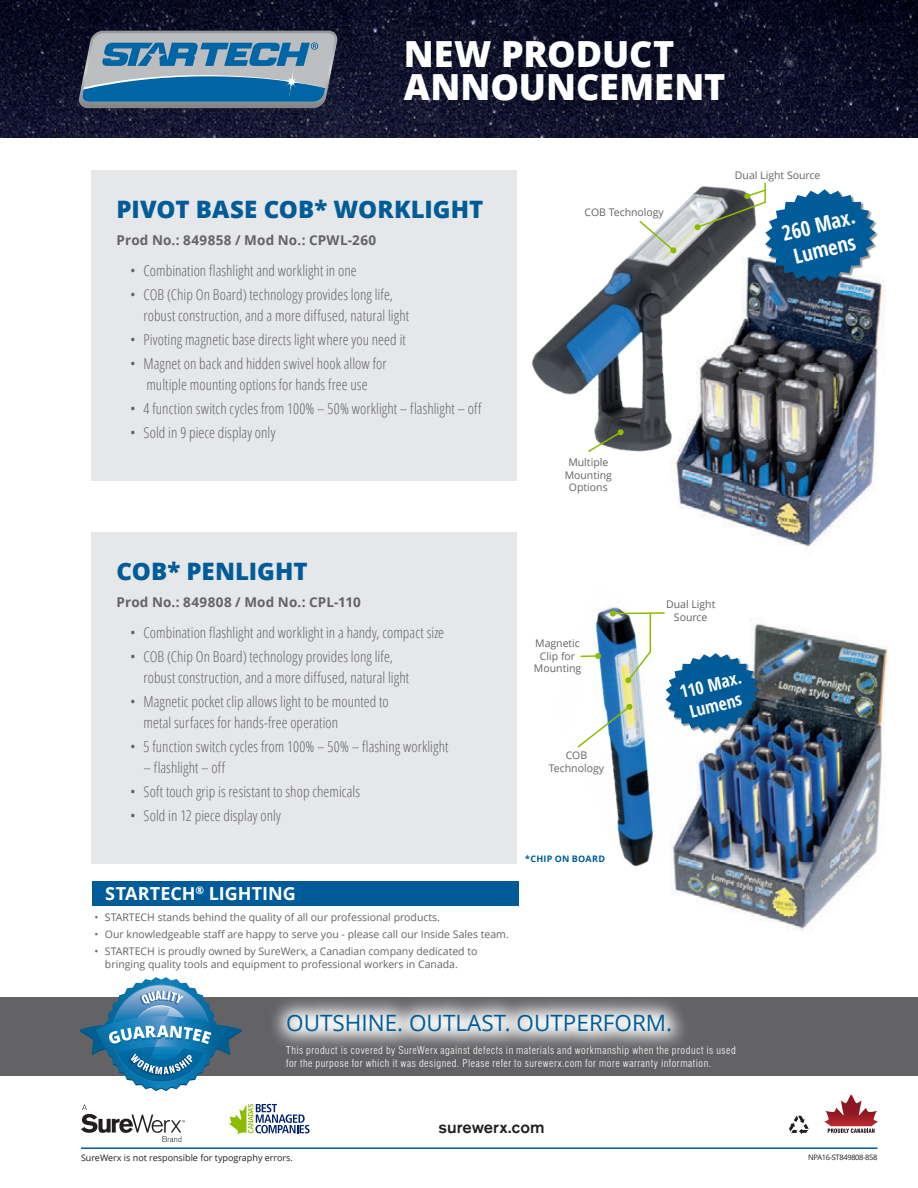
<style>
.page{position:relative;width:918px;height:1188px;background:#fff}
.page>*{position:absolute;margin:0;border:0;box-sizing:border-box;transform-origin:0 0}
.t1{font:800 36px/33px "Open Sans";color:#fff}
.Product_Name{font:800 24px "Open Sans";color:#005c98}
.t2{font:22.5px "Open Sans";color:#005c98}
.t3{font:700 condensed 20.85px/24.9px "Open Sans";color:#fff}
.t4{font:700 18px "Open Sans";color:#fff}
.t5{font:700 condensed 17.55px/21.1px "Open Sans";color:#fff}
.t6{font:500 16.5px "Akzidenz Grotesk Std";letter-spacing:.005em;color:#231f20}
.t7{font:300 condensed 15px/21px "Open Sans";letter-spacing:.005em;color:#636366}
.Callout{font:700 13.5px "Open Sans";letter-spacing:.015em;color:#636366}
.Professional_Blurb{font:10.5px/12.6px "Open Sans";color:#636366}
.t8{font:300 condensed 10.5px/13.5px "Swiss 721 BT";letter-spacing:.05em;color:#fff}
.Callout-2{font:10.5px/12.6px "Open Sans";color:#636366;text-align:center}
.t9{font:9px "Open Sans";color:#231f20}
.Product_Name-2{font:700 9px "Open Sans";letter-spacing:.03em;color:#005c98}
.t10{font:300 7.95px "Akzidenz Grotesk Std";color:#231f20}
.t11{font:7.5px "Open Sans";letter-spacing:-.045em;color:#231f20}
</style>
<div class="page">
<img style="left:0;top:0;width:918px;height:137px">
<div style="left:0;top:997px;width:918px;height:79px;background:#636366"></div>
<hr style="left:81px;top:1147px;width:797px;height:2px;background:#005c98">
<svg style="left:824px;top:1095px;width:54px;height:38px"></svg>
<svg style="left:81px;top:1105px;width:104px;height:37px"></svg>
<svg style="left:79px;top:977px;width:163px;height:114px"></svg>
<svg style="left:229px;top:1104px;width:81px;height:30px"></svg>
<svg style="left:788px;top:1115px;width:21px;height:19px"></svg>
<svg style="left:78px;top:31px;width:260px;height:77px"></svg>
<div style="left:92px;top:170px;width:426px;height:311px;background:#e6e7e9"></div>
<div style="left:92px;top:532px;width:426px;height:332px;background:#e6e7e9"></div>
<svg style="left:273px;top:999px;width:411px;height:48px"></svg>
<img style="left:674px;top:282px;width:211px;height:265px">
<div style="left:766px;top:190px;width:113px;height:95px;background:#231f20;opacity:.5"></div>
<img style="left:531px;top:193px;width:234px;height:278px">
<svg style="left:586px;top:429px;width:38px;height:25px"></svg>
<svg style="left:638px;top:219px;width:39px;height:35px"></svg>
<svg style="left:694px;top:182px;width:182px;height:100px"></svg>
<div style="left:92px;top:881px;width:426px;height:25px;background:#005c98"></div>
<img style="left:671px;top:617px;width:217px;height:314px">
<img style="left:605px;top:607px;width:123px;height:264px">
<div style="left:666px;top:653px;width:95px;height:81px;background:#231f20;opacity:.5"></div>
<svg style="left:577px;top:610px;width:182px;height:139px"></svg>
<h1 class="t1" style="left:404px;top:38px;width:323px">NEW PRODUCT<br>ANNOUNCEMENT</h1>
<p class="Product_Name" style="left:117px;top:196px;width:368px">PIVOT BASE COB* WORKLIGHT</p>
<p class="Callout" style="left:117px;top:233px;width:261px">Prod No.: 849858 / Mod No.: CPWL-260</p>
<p class="t7" style="left:130px;top:261px;width:228px">• Combination flashlight and worklight in one</p>
<p class="t7" style="left:144px;top:285px;width:267px;text-indent:-14px">• COB (Chip On Board) technology provides long life, robust construction, and a more diffused, natural light</p>
<p class="t7" style="left:130px;top:330px;width:277px">• Pivoting magnetic base directs light where you need it</p>
<p class="t7" style="left:130px;top:354px;width:258px;text-align:center">• Magnet on back and hidden swivel hook allow for multiple mounting options for hands free use</p>
<p class="t7" style="left:130px;top:399px;width:353px">• 4 function switch cycles from 100% – 50% worklight – flashlight – off</p>
<p class="t7" style="left:130px;top:423px;width:147px">• Sold in 9 piece display only</p>
<p class="Callout-2" style="left:585px;top:206px;width:81px">COB Technology</p>
<p class="Callout-2" style="left:735px;top:169px;width:87px">Dual Light Source</p>
<p class="t3" style="left:779px;top:222px;width:76px;rotate:-14deg">260 Max.<br>Lumens</p>
<p class="Callout-2" style="left:565px;top:456px;width:49px">Multiple<br>Mounting<br>Options</p>
<p class="Product_Name" style="left:117px;top:558px;width:193px">COB* PENLIGHT</p>
<p class="Callout" style="left:117px;top:595px;width:246px">Prod No.: 849808 / Mod No.: CPL-110</p>
<p class="t7" style="left:130px;top:622px;width:316px">• Combination flashlight and worklight in a handy, compact size</p>
<p class="t7" style="left:144px;top:646px;width:267px;text-indent:-14px">• COB (Chip On Board) technology provides long life, robust construction, and a more diffused, natural light</p>
<p class="t7" style="left:144px;top:691px;width:247px;text-indent:-14px">• Magnetic pocket clip allows light to be mounted to metal surfaces for hands-free operation</p>
<p class="t7" style="left:130px;top:736px;width:320px">• 5 function switch cycles from 100% – 50% – flashing worklight</p>
<p class="t7" style="left:144px;top:757px;width:83px">– flashlight – off</p>
<p class="t7" style="left:130px;top:781px;width:232px">• Soft touch grip is resistant to shop chemicals</p>
<p class="t7" style="left:130px;top:805px;width:152px">• Sold in 12 piece display only</p>
<p class="t4" style="left:105px;top:883px;width:192px">STARTECH<sup>®</sup> LIGHTING</p>
<p class="Professional_Blurb" style="left:94px;top:911px;width:347px">• STARTECH stands behind the quality of all our professional products.</p>
<p class="Professional_Blurb" style="left:94px;top:928px;width:416px">• Our knowledgeable staff are happy to serve you - please call our Inside Sales team.</p>
<p class="Professional_Blurb" style="left:105px;top:945px;width:374px;text-indent:-11px">• STARTECH is proudly owned by SureWerx, a Canadian company dedicated to bringing quality tools and equipment to professional workers in Canada.</p>
<p class="t10" style="left:398px;top:930px;width:7px">A</p>
<p class="Callout-2" style="left:534px;top:637px;width:49px">Magnetic<br>Clip for<br>Mounting</p>
<p class="Callout-2" style="left:549px;top:749px;width:57px">COB<br>Technology</p>
<p class="Product_Name-2" style="left:525px;top:854px;width:81px">*CHIP ON BOARD</p>
<p class="Callout-2" style="left:666px;top:599px;width:51px">Dual Light<br>Source</p>
<p class="t5" style="left:677px;top:682px;width:65px;rotate:-14deg">110 Max.<br>Lumens</p>
<h3 class="t2" style="left:286px;top:1010px;width:388px">OUTSHINE. OUTLAST. OUTPERFORM.</h3>
<p class="t8" style="left:286px;top:1043px;width:451px">This product is covered by SureWerx against defects in materials and workmanship when the product is used for the purpose for which it was designed. Please refer to surewerx.com for more warranty information.</p>
<p class="t9" style="left:81px;top:1153px;width:213px">SureWerx is not responsible for typography errors.</p>
<p class="t6" style="left:438px;top:1117px;width:108px">surewerx.com</p>
<p class="t11" style="left:808px;top:1153px;width:71px">NPA16-ST849808-858</p>
</div>
